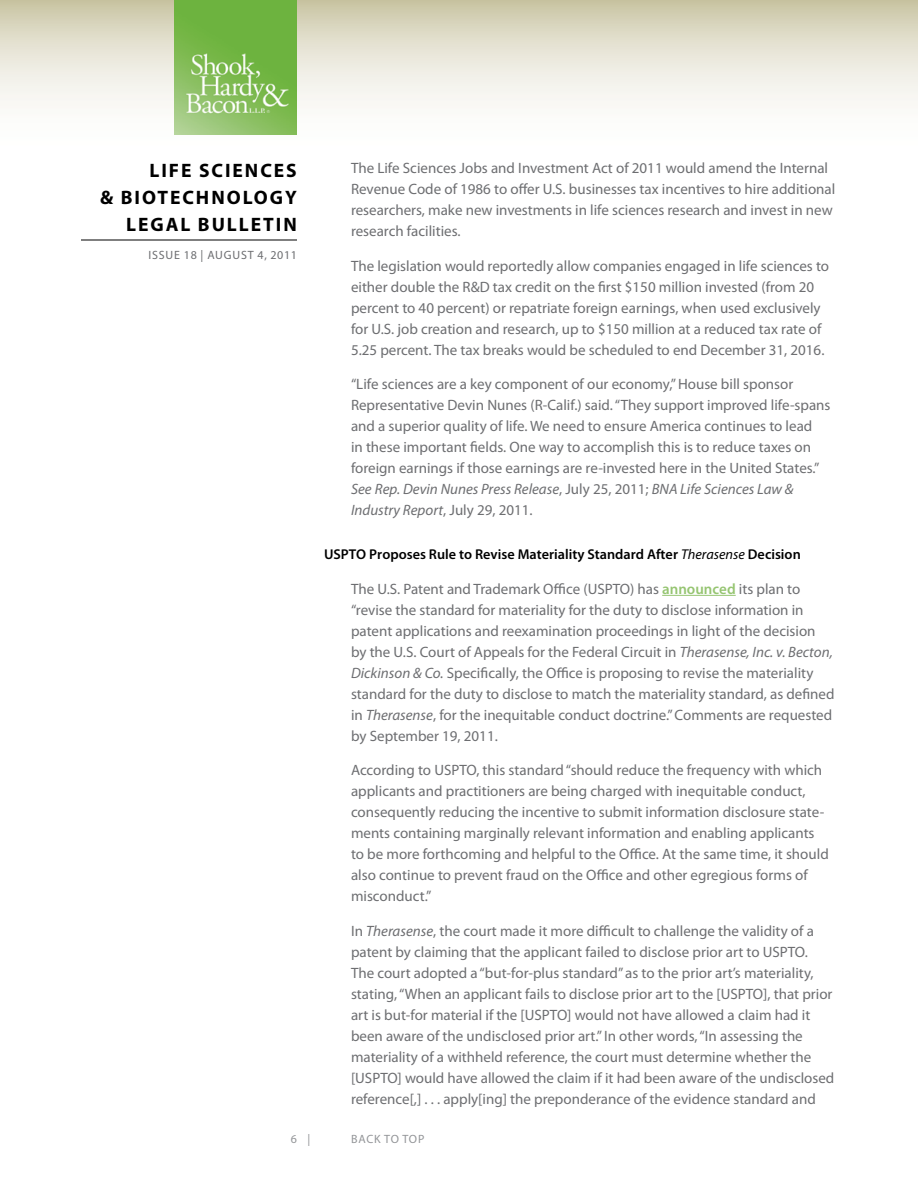
<style>
.page{position:relative;width:918px;height:1188px;background:#fff}
.page>*{position:absolute;margin:0;border:0;box-sizing:border-box;transform-origin:0 0}
.t1{font:700 19.5px "Myriad Pro";letter-spacing:.1em;color:#000}
.t2{font:15px/21px "Myriad Pro";color:#6d6e71}
.t3{font:600 14.25px "Myriad Pro";color:#000}
.t4{font:12px "Myriad Pro";letter-spacing:.06em;color:#6d6e71}
.t5{font:12px "Myriad Pro";color:#939598}
.s1{font-style:italic}
.s2{font-weight:400;font-style:italic}
.s3{font-weight:600;color:#96c572}
</style>
<div class="page">
<svg style="left:0;top:0;width:918px;height:135px"></svg>
<hr style="left:81px;top:240px;width:216px;height:1px;background:#000">
<img style="left:175px;top:0;width:122px;height:135px">
<hr style="left:662px;top:595px;width:74px;height:1px;background:#96c572">
<h1 class="t1" style="left:150px;top:157px;width:149px">LIFE SCIENCES</h1>
<h1 class="t1" style="left:100px;top:184px;width:198px">&amp; BIOTECHNOLOGY</h1>
<h1 class="t1" style="left:126px;top:211px;width:13px">LEG</h1>
<h1 class="t1" style="left:166px;top:211px;width:73px">AL BULLE</h1>
<h1 class="t1" style="left:263px;top:211px;width:23px">TIN</h1>
<p class="t4" style="left:148px;top:248px;width:150px">Issue 18 | AUGUST 4, 2011</p>
<p class="t2" style="left:351px;top:157px;width:486px">The Life Sciences Jobs and Investment Act of 2011 would amend the Internal Revenue Code of 1986 to offer U.S. businesses tax incentives to hire additional researchers, make new investments in life sciences research and invest in new research facilities.</p>
<p class="t2" style="left:351px;top:255px;width:480px">The legislation would reportedly allow companies engaged in life sciences to either double the R&amp;D tax credit on the first $150 million invested (from 20 percent to 40 percent) or repatriate foreign earnings, when used exclusively for U.S. job creation and research, up to $150 million at a reduced tax rate of 5.25 percent. The tax breaks would be scheduled to end December 31, 2016.</p>
<p class="t2" style="left:351px;top:373px;width:481px">“Life sciences are a key component of our economy,” House bill sponsor Representative Devin Nunes (R-Calif.) said. “They support improved life-spans and a superior quality of life. We need to ensure America continues to lead<br>in these important fields. One way to accomplish this is to reduce taxes on foreign earnings if those earnings are re-invested here in the United States.” <span class="s1">See Rep. Devin Nunes Press Release</span>, July 25, 2011; <span class="s1">BNA Life Sciences Law &amp; Industry Report</span>, July 29, 2011.</p>
<p class="t3" style="left:324px;top:545px;width:478px">USPTO Proposes Rule to Revise Materiality Standard After <span class="s2">Therasense</span> Decision</p>
<p class="t2" style="left:351px;top:578px;width:485px">The U.S. Patent and Trademark Office (USPTO) has <span class="s3">announced</span> its plan to “revise the standard for materiality for the duty to disclose information in patent applications and reexamination proceedings in light of the decision by the U.S. Court of Appeals for the Federal Circuit in <span class="s1">Therasense, Inc. v. Becton, Dickinson &amp; Co.</span> Specifically, the Office is proposing to revise the materiality standard for the duty to disclose to match the materiality standard, as defined in <span class="s1">Therasense</span>, for the inequitable conduct doctrine.” Comments are requested by September 19, 2011.</p>
<p class="t2" style="left:351px;top:760px;width:479px">According to USPTO, this standard “should reduce the frequency with which applicants and practitioners are being charged with inequitable conduct, consequently reducing the incentive to submit information disclosure state&shy;ments containing marginally relevant information and enabling applicants to be more forthcoming and helpful to the Office. At the same time, it should also continue to prevent fraud on the Office and other egregious forms of misconduct.”</p>
<p class="t2" style="left:351px;top:920px;width:485px">In <span class="s1">Therasense</span>, the court made it more difficult to challenge the validity of a patent by claiming that the applicant failed to disclose prior art to USPTO.<br>The court adopted a “but-for-plus standard” as to the prior art’s materiality, stating, “When an applicant fails to disclose prior art to the [USPTO], that prior art is but-for material if the [USPTO] would not have allowed a claim had it been aware of the undisclosed prior art.” In other words, “In assessing the materiality of a withheld reference, the court must determine whether the [USPTO] would have allowed the claim if it had been aware of the undisclosed reference[,] . . . apply[ing] the preponderance of the evidence standard and</p>
<p class="t5" style="left:291px;top:1132px;width:21px">6 |</p>
<p class="t5" style="left:351px;top:1132px;width:9px">back</p>
<p class="t5" style="left:384px;top:1132px;width:27px">to top</p>
</div>
